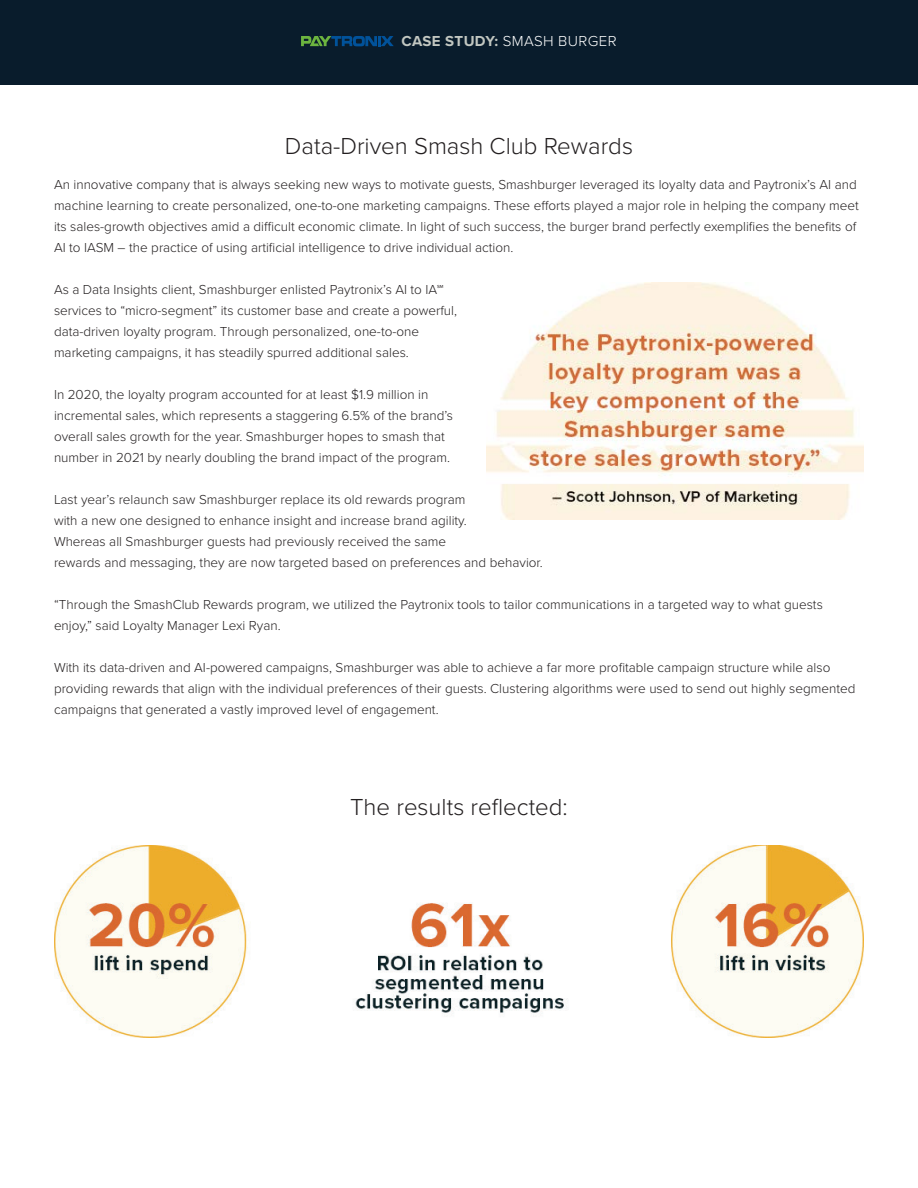
<style>
.page{position:relative;width:918px;height:1188px;background:#fff}
.page>*{position:absolute;margin:0;border:0;box-sizing:border-box;transform-origin:0 0}
.t1{font:300 24px "Proxima Nova";color:#231f20}
.t2{font:300 15px "Proxima Nova";letter-spacing:.025em;color:#fff}
.t3{font:300 13.5px/21px "Proxima Nova";color:#231f20}
.s1{font-weight:700;color:#c2c7c1}
</style>
<div class="page">
<img style="left:486px;top:282px;width:378px;height:237px">
<img style="left:54px;top:846px;width:810px;height:192px">
<div style="left:0;top:0;width:918px;height:84px;background:#091c2c"></div>
<svg style="left:301px;top:36px;width:93px;height:10px"></svg>
<p class="t2" style="left:401px;top:30px;width:217px"><span class="s1">CASE STUDY:</span> SMASH BURGER</p>
<h1 class="t1" style="left:285px;top:128px;width:350px">Data-Driven Smash Club Rewards</h1>
<p class="t3" style="left:54px;top:173px;width:806px">An innovative company that is always seeking new ways to motivate guests, Smashburger leveraged its loyalty data and Paytronix’s AI and machine learning to create personalized, one-to-one marketing campaigns. These efforts played a major role in helping the company meet its sales-growth objectives amid a difficult economic climate. In light of such success, the burger brand perfectly exemplifies the benefits of AI to IASM – the practice of using artificial intelligence to drive individual action.</p>
<p class="t3" style="left:54px;top:278px;width:405px">As a Data Insights client, Smashburger enlisted Paytronix’s AI to IA℠ services to “micro-segment” its customer base and create a powerful, data-driven loyalty program. Through personalized, one-to-one marketing campaigns, it has steadily spurred additional sales.</p>
<p class="t3" style="left:54px;top:383px;width:401px">In 2020, the loyalty program accounted for at least $1.9 million in incremental sales, which represents a staggering 6.5% of the brand’s overall sales growth for the year. Smashburger hopes to smash that number in 2021 by nearly doubling the brand impact of the program.</p>
<p class="t3" style="left:54px;top:488px;width:490px">Last year’s relaunch saw Smashburger replace its old rewards program<br>with a new one designed to enhance insight and increase brand agility.<br>Whereas all Smashburger guests had previously received the same<br>rewards and messaging, they are now targeted based on preferences and behavior.</p>
<p class="t3" style="left:54px;top:593px;width:770px">“Through the SmashClub Rewards program, we utilized the Paytronix tools to tailor communications in a targeted way to what guests enjoy,” said Loyalty Manager Lexi Ryan.</p>
<p class="t3" style="left:54px;top:656px;width:803px">With its data-driven and AI-powered campaigns, Smashburger was able to achieve a far more profitable campaign structure while also providing rewards that align with the individual preferences of their guests. Clustering algorithms were used to send out highly segmented campaigns that generated a vastly improved level of engagement.</p>
<h1 class="t1" style="left:350px;top:790px;width:219px">The results reflected:</h1>
</div>
